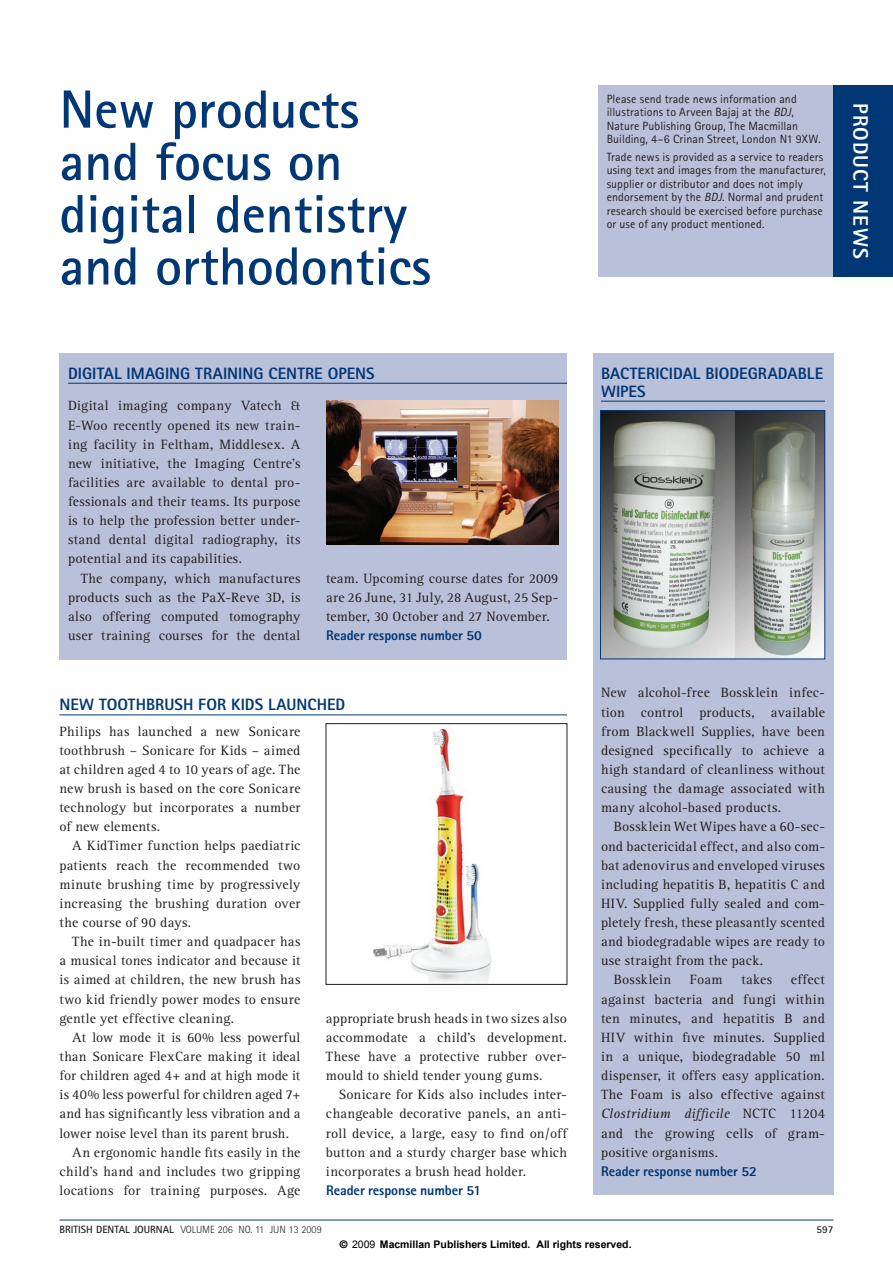
<style>
.page{position:relative;width:893px;height:1263px;background:#fff}
.page>*{position:absolute;margin:0;border:0;box-sizing:border-box;transform-origin:0 0}
.t1{font:700 53.85px/52.3px "Rotis Sans Serif";color:#013775}
.t2{font:800 21px "Rotis Sans Serif";letter-spacing:.05em;color:#fff}
.t3{font:800 16.5px/18px "Rotis Sans Serif";color:#013775}
.t4{font:13.95px/19.2px "Rotis Serif";letter-spacing:.015em;color:#231f20;text-align:justify}
.t5{font:800 13.95px "Rotis Sans Serif";letter-spacing:-.005em;color:#013775}
.t6{font:12px/13.5px "Rotis Sans Serif";letter-spacing:.01em;color:#231f20}
.t7{font:700 10.5px "Arial";color:#000}
.t8{font:300 10.5px "Rotis Sans Serif";color:#231f20}
.t9{font:700 10.5px "Rotis Sans Serif";color:#231f20}
.s1{font-style:italic}
.s2{font-weight:700}
.s3{font-family:"Helvetica"}
.s4{font-weight:400}
</style>
<div class="page">
<div style="left:592px;top:353px;width:241px;height:842px;background:#b9c0d9"></div>
<hr style="left:59px;top:1220px;width:774px;height:1px;background:#013775">
<div style="left:598px;top:85px;width:295px;height:191px;background:#b9c0d9"></div>
<div style="left:833px;top:85px;width:60px;height:191px;background:#013775"></div>
<div style="left:59px;top:353px;width:508px;height:306px;background:#b9c0d9"></div>
<hr style="left:68px;top:383px;width:499px;height:1px;background:#013775">
<hr style="left:601px;top:401px;width:224px;height:1px;background:#013775">
<hr style="left:59px;top:715px;width:508px;height:1px;background:#013775">
<img style="left:602px;top:412px;width:221px;height:245px">
<div style="left:600px;top:410px;width:225px;height:249px;border:1px solid #013775"></div>
<img style="left:373px;top:728px;width:119px;height:255px">
<div style="left:326px;top:723px;width:241px;height:262px;border:1px solid #231f20"></div>
<img style="left:326px;top:401px;width:232px;height:143px">
<h1 class="t1" style="left:59px;top:89px;width:373px">New products and focus on digital dentistry and orthodontics</h1>
<p class="t6" style="left:607px;top:93px;width:216px">Please send trade news information and illustrations to Arveen Bajaj at the <span class="s1">BDJ</span>, Nature Publishing Group, The Macmillan Building, 4–6 Crinan Street, London N1 9XW.</p>
<p class="t6" style="left:607px;top:151px;width:221px">Trade news is provided as a service to readers using text and images from the manufacturer, supplier or distributor and does not imply endorsement by the <span class="s1">BDJ</span>. Normal and prudent research should be exercised before purchase or use of any product mentioned.</p>
<h2 class="t2" style="left:868px;top:103px;width:157px;rotate:90deg">PRODUCT NEWS</h2>
<p class="t3" style="left:68px;top:366px;width:308px">DIGITAL IMAGING TRAINING CENTRE OPENS</p>
<p class="t4" style="left:68px;top:397px;width:234px">Digital imaging company Vatech &amp; E-Woo recently opened its new train&shy;ing facility in Feltham, Middlesex. A new initiative, the Imaging Centre’s facilities are available to dental pro&shy;fessionals and their teams. Its purpose is to help the profession better under&shy;stand dental digital radiography, its potential and its capabilities.</p>
<p class="t4" style="left:68px;top:570px;width:234px;text-indent:13px">The company, which manufactures products such as the PaX-Reve 3D, is also offering computed tomography user training courses for the dental</p>
<p class="t4" style="left:326px;top:570px;width:234px">team. Upcoming course dates for 2009 are 26 June, 31 July, 28 August, 25 Sep&shy;tember, 30 October and 27 November.</p>
<p class="t5" style="left:326px;top:630px;width:157px">Reader response number 50</p>
<p class="t3" style="left:59px;top:697px;width:287px">NEW TOOTHBRUSH FOR KIDS LAUNCHED</p>
<p class="t4" style="left:59px;top:723px;width:242px">Philips has launched a new Sonicare toothbrush – Sonicare for Kids – aimed at children aged 4 to 10 years of age. The new brush is based on the core Sonicare technology but incorporates a number of new elements.</p>
<p class="t4" style="left:59px;top:838px;width:242px;text-indent:13px">A KidTimer function helps paediatric patients reach the recommended two minute brushing time by progressively increasing the brushing duration over the course of 90 days.</p>
<p class="t4" style="left:59px;top:933px;width:243px;text-indent:13px">The in-built timer and quadpacer has a musical tones indicator and because it is aimed at children, the new brush has two kid friendly power modes to ensure gentle yet effective cleaning.</p>
<p class="t4" style="left:72px;top:1029px;width:230px">At low mode it is 60% less powerful</p>
<p class="t4" style="left:59px;top:1048px;width:242px">than Sonicare FlexCare making it ideal</p>
<p class="t4" style="left:59px;top:1067px;width:242px">for children aged 4+ and at high mode it</p>
<p class="t4" style="left:59px;top:1086px;width:242px">is 40% less powerful for children aged 7+</p>
<p class="t4" style="left:59px;top:1105px;width:242px">and has significantly less vibration and a</p>
<p class="t4" style="left:59px;top:1125px;width:231px">lower noise level than its parent brush.</p>
<p class="t4" style="left:72px;top:1144px;width:230px">An ergonomic handle fits easily in the</p>
<p class="t4" style="left:59px;top:1163px;width:242px">child’s hand and includes two gripping</p>
<p class="t4" style="left:59px;top:1182px;width:242px">locations for training purposes. Age</p>
<p class="t4" style="left:326px;top:1010px;width:242px">appropriate brush heads in two sizes also accommodate a child’s development.<br>These have a protective rubber over&shy;mould to shield tender young gums.</p>
<p class="t4" style="left:326px;top:1086px;width:242px;text-indent:13px">Sonicare for Kids also includes inter&shy;changeable decorative panels, an anti&shy;roll device, a large, easy to find on/off button and a sturdy charger base which incorporates a brush head holder.</p>
<p class="t5" style="left:326px;top:1185px;width:157px">Reader response number 51</p>
<p class="t3" style="left:601px;top:366px;width:224px">BACTERICIDAL BIODEGRADABLE<br>WIPES</p>
<p class="t4" style="left:601px;top:684px;width:225px">New alcohol-free Bossklein infec&shy;tion control products, available from Blackwell Supplies, have been designed specifically to achieve a high standard of cleanliness without causing the damage associated with many alcohol-based products.</p>
<p class="t4" style="left:614px;top:818px;width:213px">Bossklein Wet Wipes have a 60-sec-</p>
<p class="t4" style="left:601px;top:838px;width:225px">ond bactericidal effect, and also com-</p>
<p class="t4" style="left:601px;top:857px;width:225px">bat adenovirus and enveloped viruses</p>
<p class="t4" style="left:601px;top:876px;width:225px">including hepatitis B, hepatitis C and</p>
<p class="t4" style="left:601px;top:895px;width:225px">HIV. Supplied fully sealed and com-</p>
<p class="t4" style="left:601px;top:914px;width:225px">pletely fresh, these pleasantly scented</p>
<p class="t4" style="left:601px;top:933px;width:225px">and biodegradable wipes are ready to</p>
<p class="t4" style="left:601px;top:952px;width:164px">use straight from the pack.</p>
<p class="t4" style="left:614px;top:971px;width:59px">Bossklein</p>
<p class="t4" style="left:690px;top:971px;width:34px">Foam</p>
<p class="t4" style="left:741px;top:971px;width:32px">takes</p>
<p class="t4" style="left:601px;top:971px;width:225px;text-indent:190px">effect against bacteria and fungi within ten minutes, and hepatitis B and HIV within five minutes. Supplied in a unique, biodegradable 50 ml dispenser, it offers easy application.<br>The Foam is also effective against <span class="s1">Clostridium difficile</span> NCTC 11204 and the growing cells of gram&shy;positive organisms.</p>
<p class="t5" style="left:601px;top:1166px;width:157px">Reader response number 52</p>
<p class="t8" style="left:59px;top:1226px;width:264px"><span class="s2">BRITISH DENTAL JOURNAL</span> VOLUME 206 NO. 11 JUN 13 2009</p>
<p class="t9" style="left:816px;top:1226px;width:18px">597</p>
<p class="t7" style="left:340px;top:1237px;width:293px"><span class="s3">©</span> <span class="s4">2009</span> Macmillan Publishers Limited. All rights reserved.</p>
</div>
